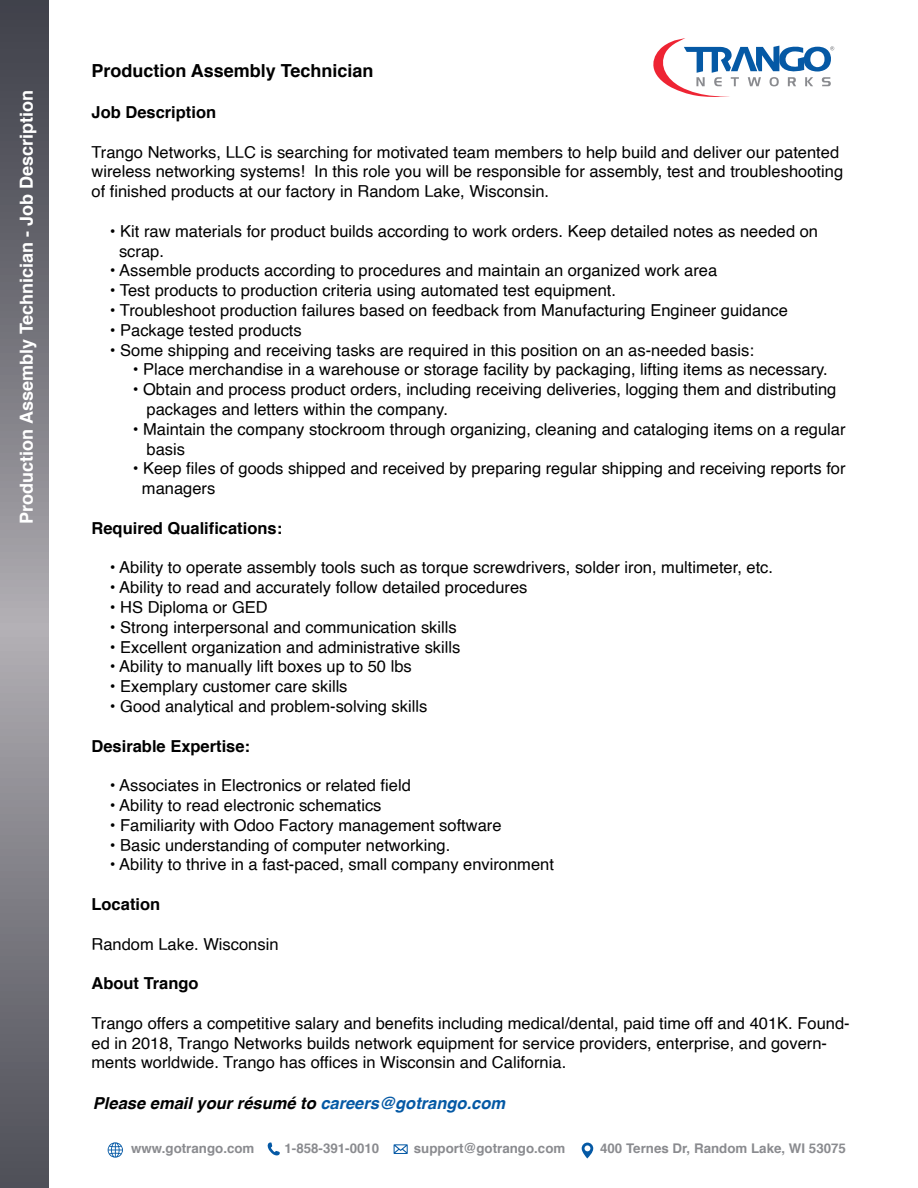
<style>
.page{position:relative;width:918px;height:1188px;background:#fff}
.page>*{position:absolute;margin:0;border:0;box-sizing:border-box;transform-origin:0 0}
.t1{font:700 18px "Helvetica";color:#fff}
.t2{font:700 18px "Helvetica";color:#000}
.t3{font:16.5px/19.8px "Helvetica";color:#000}
.t4{font:700 16.5px "Helvetica";color:#000}
.t5{font:italic 700 16.5px "Helvetica";color:#000}
.t6{font:700 13.35px "Helvetica";color:#8a8b8f}
.s1{color:#0559a5}
</style>
<div class="page">
<svg style="left:0;top:0;width:49px;height:1188px;background:#78777e"></svg>
<svg style="left:653px;top:38px;width:181px;height:59px"></svg>
<svg style="left:582px;top:1143px;width:11px;height:16px"></svg>
<svg style="left:108px;top:1142px;width:15px;height:16px"></svg>
<svg style="left:267px;top:1142px;width:13px;height:14px"></svg>
<svg style="left:394px;top:1144px;width:14px;height:10px"></svg>
<p class="t1" style="left:12px;top:524px;width:436px;rotate:-90deg">Production Assembly Technician - Job Description</p>
<p class="t2" style="left:92px;top:56px;width:284px">Production Assembly Technician</p>
<p class="t4" style="left:92px;top:99px;width:126px">Job Description</p>
<p class="t3" style="left:92px;top:142px;width:753px">Trango Networks, LLC is searching for motivated team members to help build and deliver our patented wireless networking systems! In this role you will be responsible for assembly, test and troubleshooting of finished products at our factory in Random Lake, Wisconsin.</p>
<p class="t3" style="left:119px;top:222px;width:701px;text-indent:-9px">• Kit raw materials for product builds according to work orders. Keep detailed notes as needed on scrap.</p>
<p class="t3" style="left:110px;top:261px;width:609px">• Assemble products according to procedures and maintain an organized work area</p>
<p class="t3" style="left:110px;top:281px;width:508px">• Test products to production criteria using automated test equipment.</p>
<p class="t3" style="left:110px;top:301px;width:680px">• Troubleshoot production failures based on feedback from Manufacturing Engineer guidance</p>
<p class="t3" style="left:110px;top:321px;width:193px">• Package tested products</p>
<p class="t3" style="left:110px;top:340px;width:646px">• Some shipping and receiving tasks are required in this position on an as-needed basis:</p>
<p class="t3" style="left:133px;top:360px;width:697px">• Place merchandise in a warehouse or storage facility by packaging, lifting items as necessary.</p>
<p class="t3" style="left:147px;top:380px;width:691px;text-indent:-14px">• Obtain and process product orders, including receiving deliveries, logging them and distributing packages and letters within the company.</p>
<p class="t3" style="left:147px;top:420px;width:701px;text-indent:-14px">• Maintain the company stockroom through organizing, cleaning and cataloging items on a regular basis</p>
<p class="t3" style="left:142px;top:459px;width:705px;text-indent:-9px">• Keep files of goods shipped and received by preparing regular shipping and receiving reports for managers</p>
<p class="t4" style="left:92px;top:515px;width:192px">Required Qualifications:</p>
<p class="t3" style="left:110px;top:558px;width:665px">• Ability to operate assembly tools such as torque screwdrivers, solder iron, multimeter, etc.</p>
<p class="t3" style="left:110px;top:578px;width:419px">• Ability to read and accurately follow detailed procedures</p>
<p class="t3" style="left:110px;top:598px;width:159px">• HS Diploma or GED</p>
<p class="t3" style="left:110px;top:618px;width:348px">• Strong interpersonal and communication skills</p>
<p class="t3" style="left:110px;top:637px;width:352px">• Excellent organization and administrative skills</p>
<p class="t3" style="left:110px;top:657px;width:303px">• Ability to manually lift boxes up to 50 lbs</p>
<p class="t3" style="left:110px;top:677px;width:239px">• Exemplary customer care skills</p>
<p class="t3" style="left:110px;top:697px;width:319px">• Good analytical and problem-solving skills</p>
<p class="t4" style="left:92px;top:732px;width:160px">Desirable Expertise:</p>
<p class="t3" style="left:110px;top:776px;width:303px">• Associates in Electronics or related field</p>
<p class="t3" style="left:110px;top:796px;width:273px">• Ability to read electronic schematics</p>
<p class="t3" style="left:110px;top:816px;width:393px">• Familiarity with Odoo Factory management software</p>
<p class="t3" style="left:110px;top:835px;width:342px">• Basic understanding of computer networking.</p>
<p class="t3" style="left:110px;top:855px;width:446px">• Ability to thrive in a fast-paced, small company environment</p>
<p class="t4" style="left:92px;top:891px;width:70px">Location</p>
<p class="t3" style="left:92px;top:934px;width:189px">Random Lake. Wisconsin</p>
<p class="t4" style="left:92px;top:970px;width:109px">About Trango</p>
<p class="t3" style="left:92px;top:1014px;width:760px">Trango offers a competitive salary and benefits including medical/dental, paid time off and 401K. Found&shy;ed in 2018, Trango Networks builds network equipment for service providers, enterprise, and govern&shy;ments worldwide. Trango has offices in Wisconsin and California.</p>
<p class="t5" style="left:93px;top:1090px;width:414px">Please email your résumé to <span class="s1">careers@gotrango.com</span></p>
<p class="t6" style="left:131px;top:1137px;width:125px">www.gotrango.com</p>
<p class="t6" style="left:284px;top:1137px;width:96px">1-858-391-0010</p>
<p class="t6" style="left:414px;top:1137px;width:153px">support@gotrango.com</p>
<p class="t6" style="left:600px;top:1137px;width:247px">400 Ternes Dr, Random Lake, WI 53075</p>
</div>
